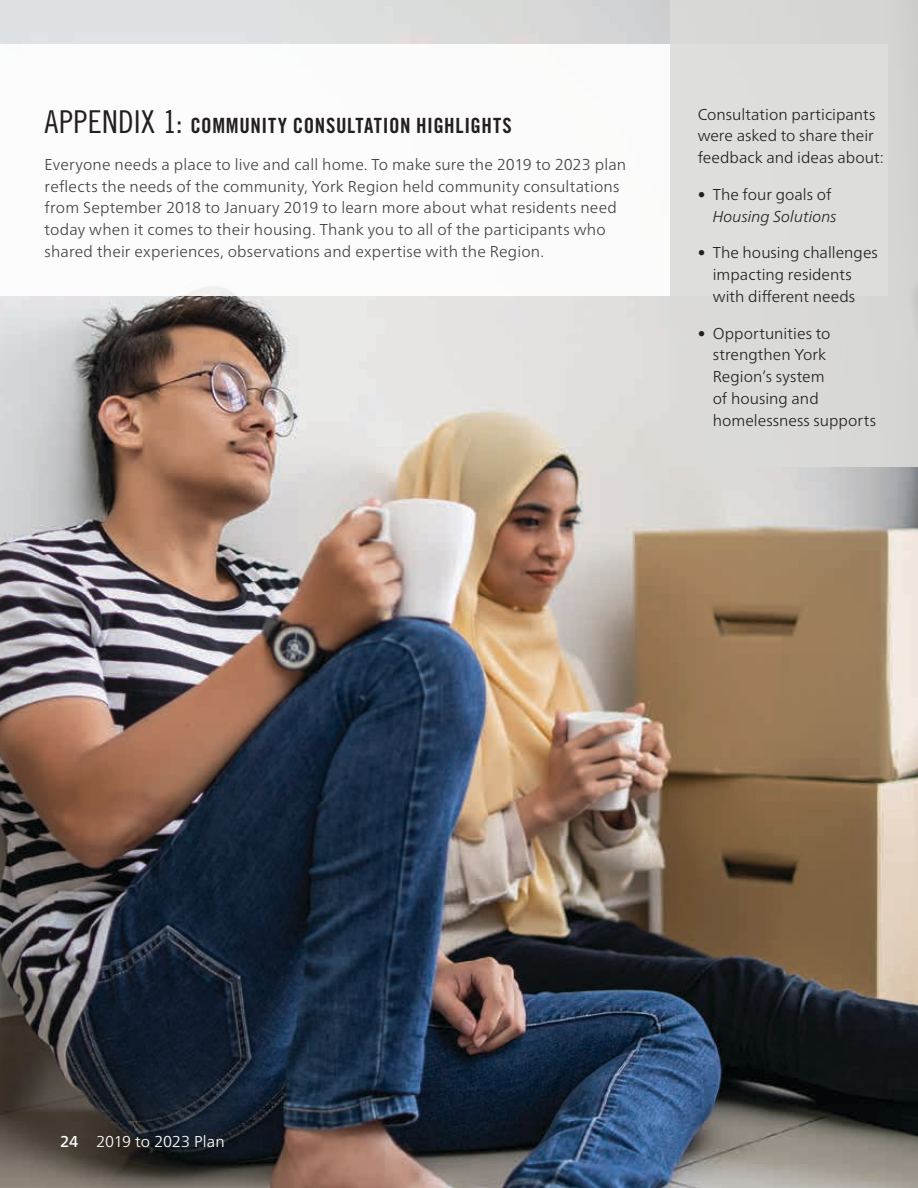
<style>
.page{position:relative;width:918px;height:1188px;background:#fff}
.page>*{position:absolute;margin:0;border:0;box-sizing:border-box;transform-origin:0 0}
.t1{font:21px "Trade Gothic LT Pro Bd Cn 20";letter-spacing:.025em;color:#231f20}
.t2{font:300 15.75px/21.8px "Frutiger Neue LT Pro";letter-spacing:.01em;color:#414142}
.t3{font:300 15.75px/21.8px "Frutiger Neue LT Pro";color:#231f20}
.t4{font:italic 300 15.75px/21.8px "Frutiger Neue LT Pro";letter-spacing:-.005em;color:#231f20}
.t5{font:300 15.75px "Frutiger Neue LT Pro";color:#fff}
.s1{font-family:"Trade Gothic LT Pro Cn 18";font-size:31.5px}
.s2{font-style:normal}
.s3{font-weight:500}
</style>
<div class="page">
<img style="left:0;top:0;width:918px;height:1188px">
<div style="left:0;top:45px;width:888px;height:251px;background:#fff"></div>
<div style="left:670px;top:0;width:248px;height:467px;background:#dbdbd8"></div>
<h1 class="t1" style="left:45px;top:113px;width:469px"><span class="s1">APPENDIX 1:</span> COMMUNITY CONSULTATION HIGHLIGHTS</h1>
<p class="t2" style="left:45px;top:153px;width:583px">Everyone needs a place to live and call home. To make sure the 2019 to 2023 plan reflects the needs of the community, York Region held community consultations from September 2018 to January 2019 to learn more about what residents need today when it comes to their housing. Thank you to all of the participants who shared their experiences, observations and expertise with the Region.</p>
<p class="t3" style="left:698px;top:103px;width:188px">Consultation participants were asked to share their feedback and ideas about:</p>
<p class="t4" style="left:713px;top:183px;width:126px;text-indent:-15px"><span class="s2">• The four goals of<br></span>Housing Solutions</p>
<p class="t3" style="left:713px;top:242px;width:167px;text-indent:-15px">• The housing challenges impacting residents with different needs</p>
<p class="t3" style="left:713px;top:322px;width:165px;text-indent:-15px">• Opportunities to strengthen York<br>Region’s system<br>of housing and homelessness supports</p>
<p class="t5" style="left:60px;top:1132px;width:166px"><span class="s3">24</span> 2019 to 2023 Plan</p>
</div>
